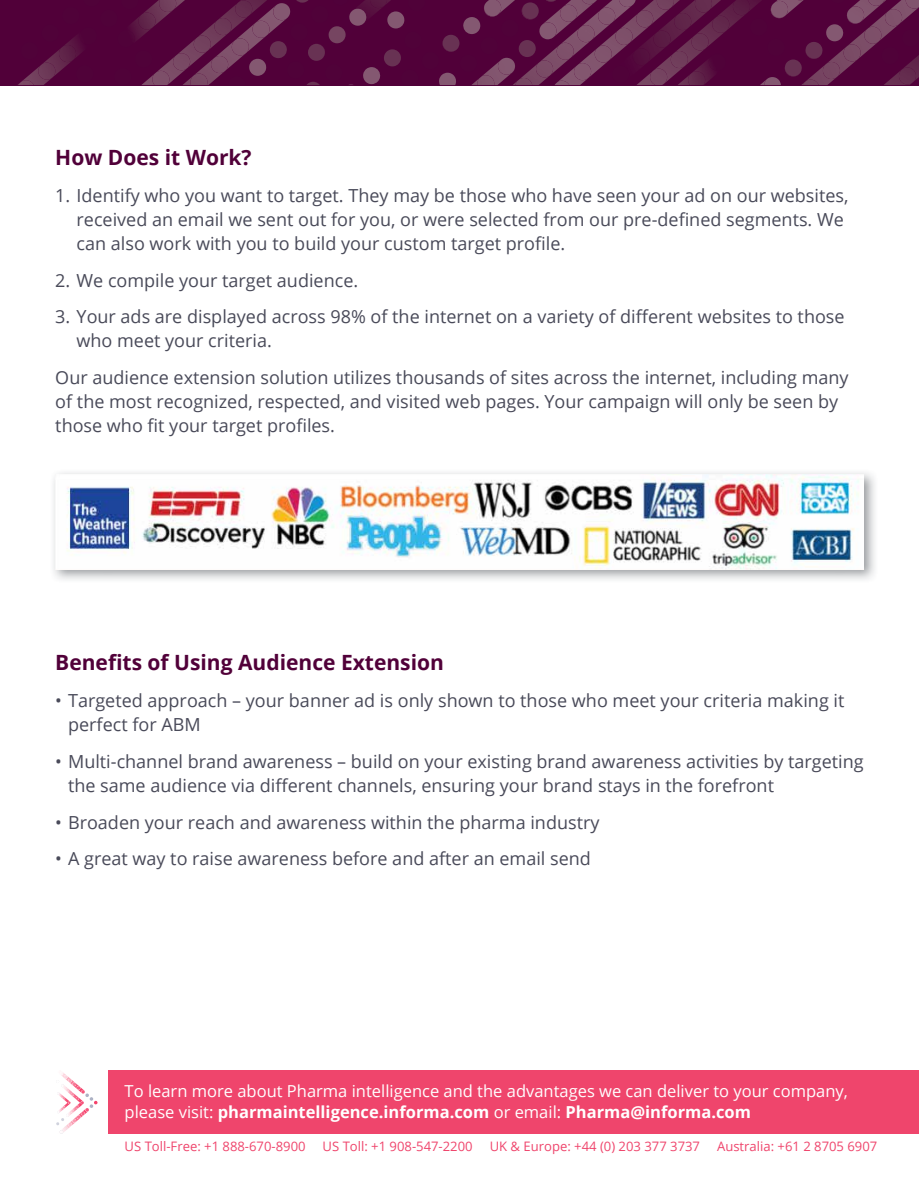
<style>
.page{position:relative;width:919px;height:1187px;background:#fff}
.page>*{position:absolute;margin:0;border:0;box-sizing:border-box;transform-origin:0 0}
.t1{font:700 21px "Open Sans";color:#510039}
.t2{font:18px/24px "Open Sans";color:#494a59}
.t3{font:16.5px/21px "Open Sans";color:#fff}
.t4{font:13.05px "Open Sans";color:#ef456c}
.s1{font-weight:700}
</style>
<div class="page">
<img style="left:53px;top:472px;width:822px;height:108px">
<img style="left:55px;top:474px;width:808px;height:95px">
<div style="left:0;top:0;width:918px;height:85px;background:#510039"></div>
<img style="left:23px;top:36px;width:60px;height:49px">
<img style="left:18px;top:80px;width:16px;height:5px">
<img style="left:38px;top:63px;width:18px;height:17px">
<img style="left:59px;top:45px;width:18px;height:17px">
<img style="left:80px;top:36px;width:3px;height:8px">
<img style="left:130px;top:18px;width:11px;height:23px">
<img style="left:130px;top:30px;width:5px;height:11px">
<img style="left:138px;top:15px;width:3px;height:15px">
<img style="left:141px;top:0;width:73px;height:85px">
<img style="left:152px;top:71px;width:17px;height:14px">
<img style="left:173px;top:53px;width:18px;height:17px">
<img style="left:193px;top:36px;width:18px;height:17px">
<img style="left:858px;top:0;width:59px;height:57px">
<img style="left:858px;top:44px;width:2px;height:15px">
<img style="left:863px;top:27px;width:18px;height:17px">
<img style="left:884px;top:9px;width:18px;height:17px">
<svg style="left:905px;top:0;width:13px;height:9px"></svg>
<img style="left:356px;top:3px;width:6px;height:6px">
<img style="left:354px;top:9px;width:8px;height:17px">
<svg style="left:214px;top:0;width:140px;height:86px"></svg>
<img style="left:332px;top:0;width:16px;height:5px">
<svg style="left:762px;top:0;width:96px;height:85px"></svg>
<img style="left:846px;top:0;width:40px;height:24px">
<img style="left:846px;top:6px;width:18px;height:17px">
<img style="left:868px;top:0;width:16px;height:6px">
<svg style="left:362px;top:0;width:274px;height:85px"></svg>
<img style="left:636px;top:0;width:126px;height:85px">
<img style="left:649px;top:69px;width:18px;height:16px">
<img style="left:670px;top:51px;width:17px;height:17px">
<img style="left:691px;top:33px;width:17px;height:17px">
<img style="left:711px;top:16px;width:18px;height:17px">
<img style="left:732px;top:0;width:18px;height:15px">
<img style="left:512px;top:0;width:119px;height:85px">
<img style="left:515px;top:78px;width:17px;height:7px">
<img style="left:535px;top:60px;width:18px;height:17px">
<img style="left:556px;top:43px;width:18px;height:17px">
<img style="left:577px;top:36px;width:17px;height:6px">
<img style="left:597px;top:8px;width:18px;height:17px">
<img style="left:619px;top:0;width:16px;height:7px">
<img style="left:471px;top:61px;width:44px;height:24px">
<img style="left:477px;top:75px;width:17px;height:10px">
<img style="left:497px;top:58px;width:18px;height:17px">
<img style="left:883px;top:55px;width:35px;height:30px">
<img style="left:898px;top:67px;width:18px;height:17px">
<img style="left:538px;top:0;width:59px;height:36px">
<img style="left:539px;top:22px;width:17px;height:17px">
<img style="left:559px;top:5px;width:18px;height:17px">
<img style="left:582px;top:0;width:14px;height:4px">
<div style="left:109px;top:1069px;width:809px;height:64px;background:#ef456c"></div>
<svg style="left:56px;top:1073px;width:42px;height:60px"></svg>
<p class="t1" style="left:55px;top:142px;width:198px">How Does it Work?</p>
<p class="t2" style="left:77px;top:183px;width:773px;text-indent:-21px">1. Identify who you want to target. They may be those who have seen your ad on our websites, received an email we sent out for you, or were selected from our pre-defined segments. We can also work with you to build your custom target profile.</p>
<p class="t2" style="left:55px;top:267px;width:304px">2. We compile your target audience.</p>
<p class="t2" style="left:77px;top:304px;width:769px;text-indent:-21px">3. Your ads are displayed across 98% of the internet on a variety of different websites to those who meet your criteria.</p>
<p class="t2" style="left:55px;top:365px;width:794px">Our audience extension solution utilizes thousands of sites across the internet, including many of the most recognized, respected, and visited web pages. Your campaign will only be seen by those who fit your target profiles.</p>
<p class="t1" style="left:55px;top:647px;width:390px">Benefits of Using Audience Extension</p>
<p class="t2" style="left:68px;top:688px;width:777px;text-indent:-13px">• Targeted approach – your banner ad is only shown to those who meet your criteria making it perfect for ABM</p>
<p class="t2" style="left:68px;top:748px;width:797px;text-indent:-13px">• Multi-channel brand awareness – build on your existing brand awareness activities by targeting the same audience via different channels, ensuring your brand stays in the forefront</p>
<p class="t2" style="left:55px;top:809px;width:545px">• Broaden your reach and awareness within the pharma industry</p>
<p class="t2" style="left:55px;top:846px;width:537px">• A great way to raise awareness before and after an email send</p>
<p class="t3" style="left:125px;top:1079px;width:724px">To learn more about Pharma intelligence and the advantages we can deliver to your company, please visit: <span class="s1">pharmaintelligence.informa.com</span> or email: <span class="s1">Pharma@informa.com</span></p>
<p class="t4" style="left:125px;top:1137px;width:182px">US Toll-Free: +1 888-670-8900</p>
<p class="t4" style="left:322px;top:1137px;width:151px">US Toll: +1 908-547-2200</p>
<p class="t4" style="left:489px;top:1137px;width:212px">UK &amp; Europe: +44 (0) 203 377 3737</p>
<p class="t4" style="left:717px;top:1137px;width:162px">Australia: +61 2 8705 6907</p>
</div>
